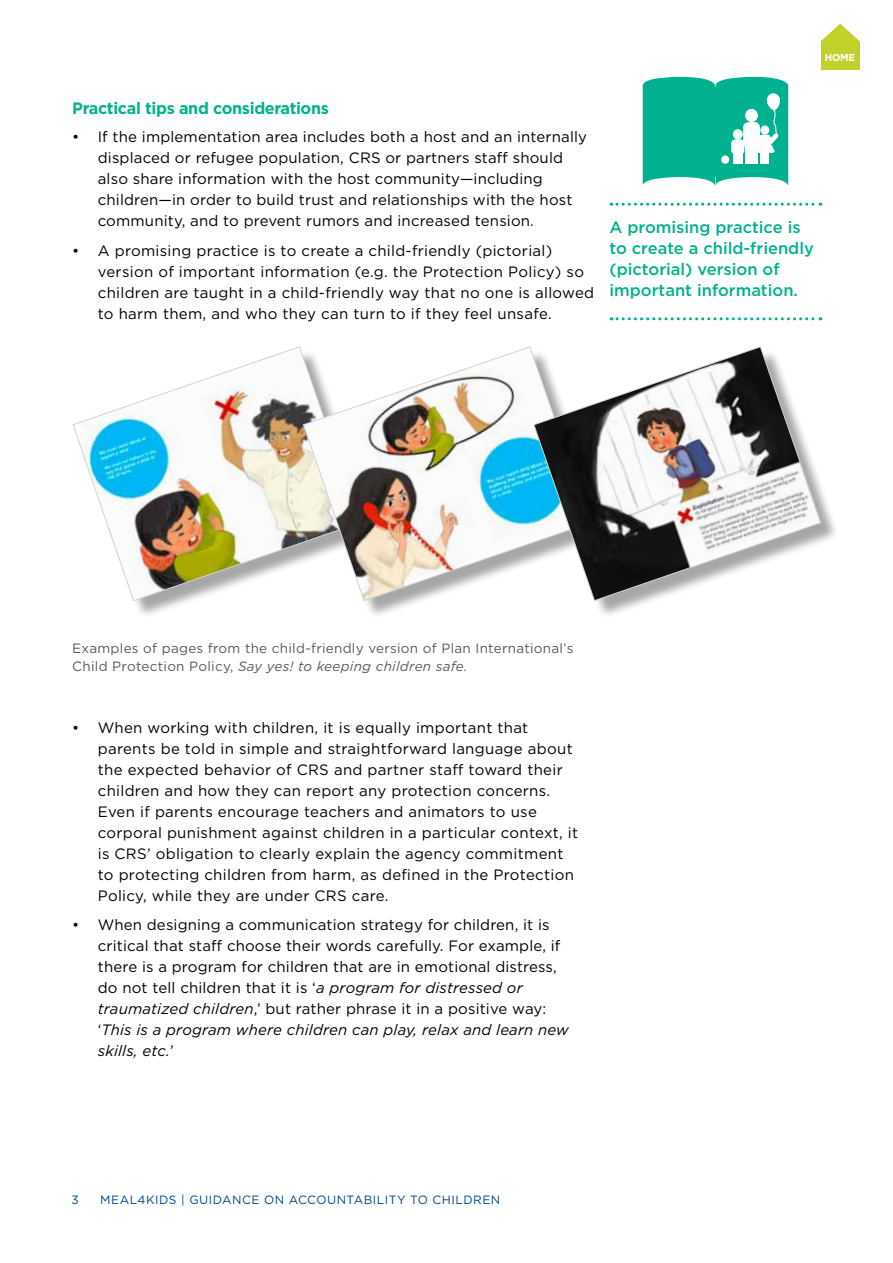
<style>
.page{position:relative;width:893px;height:1263px;background:#fff}
.page>*{position:absolute;margin:0;border:0;box-sizing:border-box;transform-origin:0 0}
.t1{font:500 16.5px/21px "Gotham";color:#00b18f}
.t2{font:700 16.5px "Gotham";letter-spacing:-.02em;color:#00b18f}
.t3{font:15px/21px "Gotham";letter-spacing:.01em;color:#000}
.t4{font:13.5px/18px "Gotham";letter-spacing:.02em;color:#58595b}
.t5{font:12px "Gotham";letter-spacing:.04em;color:#00468b}
.t6{font:700 10.05px "Gotham";color:#fff}
.s1{font-style:italic}
</style>
<div class="page">
<svg style="left:611px;top:203px;width:210px;height:3px"></svg>
<svg style="left:611px;top:317px;width:210px;height:3px"></svg>
<svg style="left:643px;top:77px;width:145px;height:109px"></svg>
<div style="left:721px;top:155px;width:8px;height:9px;background:#fff;border-radius:50%"></div>
<div style="left:76px;top:350px;width:763px;height:269px;background:#000;opacity:.35"></div>
<img style="left:72px;top:346px;width:230px;height:256px">
<img style="left:302px;top:346px;width:231px;height:256px">
<svg style="left:533px;top:346px;width:289px;height:256px"></svg>
<div style="left:821px;top:41px;width:38px;height:28px;background:#c1d02a"></div>
<svg style="left:821px;top:24px;width:38px;height:17px"></svg>
<p class="t2" style="left:72px;top:97px;width:258px">Practical tips and considerations</p>
<p class="t3" style="left:98px;top:126px;width:491px;text-indent:-26px">• If the implementation area includes both a host and an internally displaced or refugee population, CRS or partners staff should also share information with the host community—including children—in order to build trust and relationships with the host community, and to prevent rumors and increased tension.</p>
<p class="t3" style="left:98px;top:240px;width:498px;text-indent:-26px">• A promising practice is to create a child-friendly (pictorial) version of important information (e.g. the Protection Policy) so children are taught in a child-friendly way that no one is allowed to harm them, and who they can turn to if they feel unsafe.</p>
<p class="t6" style="left:825px;top:51px;width:32px">HOME</p>
<p class="t1" style="left:609px;top:217px;width:206px">A promising practice is to create a child-friendly (pictorial) version of important information.</p>
<p class="t4" style="left:72px;top:639px;width:503px">Examples of pages from the child-friendly version of Plan International’s<br>Child Protection Policy, <span class="s1">Say yes! to keeping children safe.</span></p>
<p class="t3" style="left:98px;top:717px;width:482px;text-indent:-26px">• When working with children, it is equally important that parents be told in simple and straightforward language about the expected behavior of CRS and partner staff toward their children and how they can report any protection concerns.<br>Even if parents encourage teachers and animators to use corporal punishment against children in a particular context, it is CRS’ obligation to clearly explain the agency commitment to protecting children from harm, as defined in the Protection Policy, while they are under CRS care.</p>
<p class="t3" style="left:98px;top:914px;width:473px;text-indent:-26px">• When designing a communication strategy for children, it is critical that staff choose their words carefully. For example, if there is a program for children that are in emotional distress, do not tell children that it is ‘<span class="s1">a program for distressed or traumatized children</span>,’ but rather phrase it in a positive way: ‘<span class="s1">This is a program where children can play, relax and learn new skills, etc.</span>’</p>
<p class="t5" style="left:71px;top:1192px;width:9px">3</p>
<p class="t5" style="left:100px;top:1192px;width:402px">MEAL4KIDS | GUIDANCE ON ACCOUNTABILITY TO CHILDREN</p>
</div>
